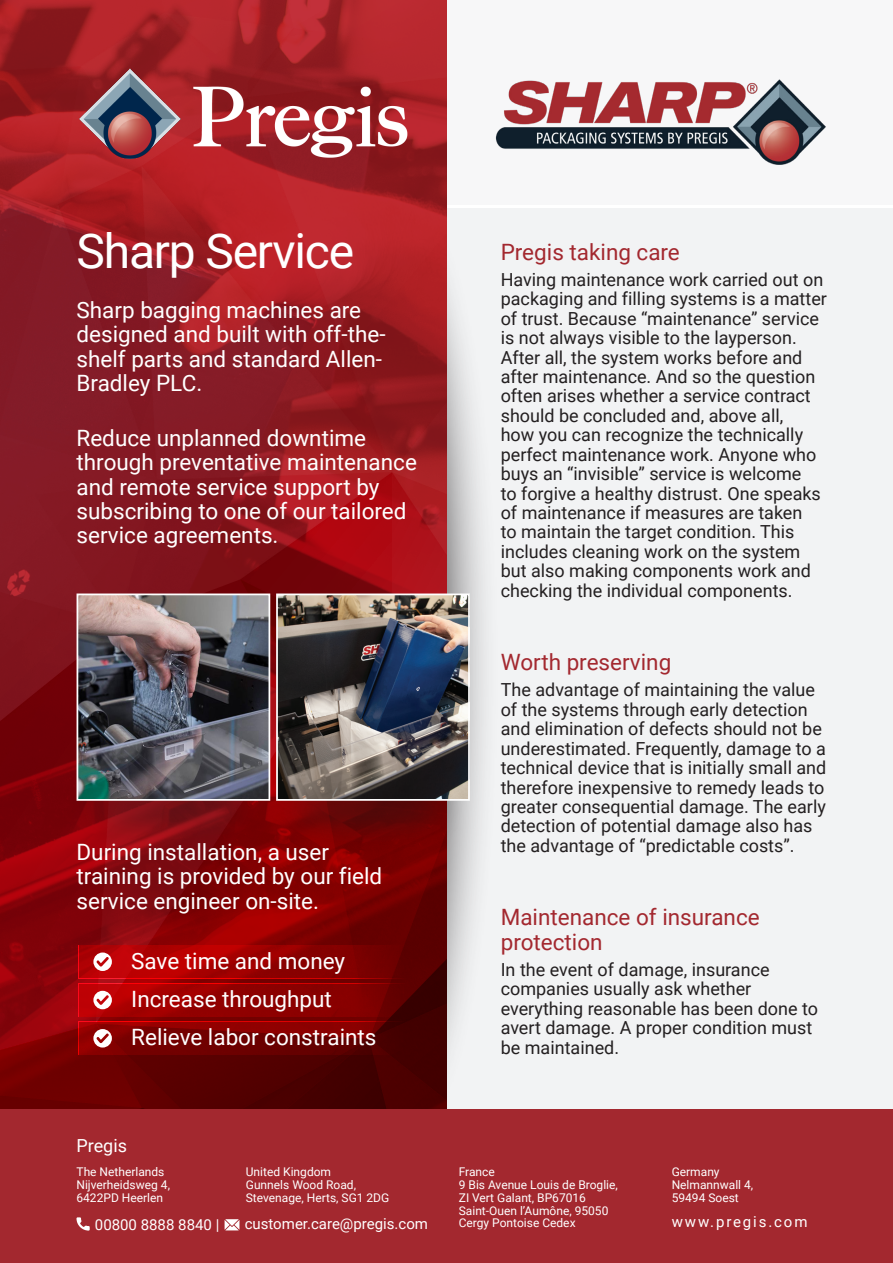
<style>
.page{position:relative;width:893px;height:1263px;background:#fff}
.page>*{position:absolute;margin:0;border:0;box-sizing:border-box;transform-origin:0 0}
.t1{font:48px "Roboto";letter-spacing:-.025em;color:#fff}
.H4_black{font:22.5px/24.3px "Roboto";color:#fff}
.H4_black-2{font:22.5px/24.3px "Roboto";color:#a3282f}
.H4_black-3{font:18px/19.4px "Roboto";color:#231f20}
.t2{font:18px "Roboto";color:#fff}
.t3{font:15px "Roboto";color:#fff}
.t4{font:15px "Roboto";letter-spacing:.125em;color:#fff}
.t5{font:12px/12.8px "Roboto";color:#fff}
</style>
<div class="page">
<div style="left:0;top:0;width:893px;height:205px;background:#f7f7f8"></div>
<div style="left:0;top:208px;width:893px;height:902px;background:#f2f3f4"></div>
<div style="left:265px;top:199px;width:235px;height:941px;background:#231f20;opacity:.75"></div>
<img style="left:0;top:0;width:446px;height:1110px">
<img style="left:495px;top:79px;width:331px;height:86px">
<div style="left:67px;top:766px;width:198px;height:87px;background:#231f20;opacity:.35"></div>
<div style="left:268px;top:766px;width:197px;height:87px;background:#231f20;opacity:.35"></div>
<img style="left:80px;top:596px;width:187px;height:202px">
<div style="left:77px;top:593px;width:193px;height:208px;border:2px solid #fff"></div>
<img style="left:279px;top:596px;width:188px;height:202px">
<div style="left:276px;top:593px;width:194px;height:208px;border:2px solid #fff"></div>
<img style="left:79px;top:945px;width:365px;height:33px">
<img style="left:79px;top:983px;width:365px;height:33px">
<img style="left:79px;top:1022px;width:365px;height:33px">
<img style="left:75px;top:63px;width:340px;height:102px">
<div style="left:0;top:1110px;width:893px;height:153px;background:#a3282f"></div>
<svg style="left:76px;top:1217px;width:14px;height:13px"></svg>
<svg style="left:225px;top:1219px;width:14px;height:11px"></svg>
<svg style="left:93px;top:952px;width:19px;height:19px"></svg>
<svg style="left:93px;top:991px;width:19px;height:18px"></svg>
<svg style="left:93px;top:1029px;width:19px;height:18px"></svg>
<p class="t1" style="left:77px;top:217px;width:279px">Sharp Service</p>
<p class="H4_black" style="left:77px;top:297px;width:310px">Sharp bagging machines are designed and built with off-the&shy;shelf parts and standard Allen-<br>Bradley PLC.</p>
<p class="H4_black" style="left:77px;top:425px;width:342px">Reduce unplanned downtime through preventative maintenance and remote service support by subscribing to one of our tailored service agreements.</p>
<p class="H4_black" style="left:77px;top:839px;width:307px">During installation, a user training is provided by our field service engineer on-site.</p>
<p class="H4_black" style="left:131px;top:947px;width:215px">Save time and money</p>
<p class="H4_black" style="left:131px;top:986px;width:202px">Increase throughput</p>
<p class="H4_black" style="left:131px;top:1024px;width:247px">Relieve labor constraints</p>
<p class="t2" style="left:76px;top:1132px;width:52px">Pregis</p>
<p class="H4_black-2" style="left:501px;top:239px;width:181px">Pregis taking care</p>
<p class="H4_black-3" style="left:501px;top:269px;width:328px">Having maintenance work carried out on packaging and filling systems is a matter of trust. Because “maintenance” service is not always visible to the layperson.<br>After all, the system works before and after maintenance. And so the question often arises whether a service contract should be concluded and, above all,<br>how you can recognize the technically perfect maintenance work. Anyone who buys an “invisible” service is welcome<br>to forgive a healthy distrust. One speaks of maintenance if measures are taken<br>to maintain the target condition. This includes cleaning work on the system but also making components work and checking the individual components.</p>
<p class="H4_black-2" style="left:501px;top:649px;width:172px">Worth preserving</p>
<p class="H4_black-3" style="left:501px;top:680px;width:327px">The advantage of maintaining the value of the systems through early detection and elimination of defects should not be underestimated. Frequently, damage to a technical device that is initially small and therefore inexpensive to remedy leads to greater consequential damage. The early detection of potential damage also has the advantage of “predictable costs”.</p>
<p class="H4_black-2" style="left:501px;top:904px;width:260px">Maintenance of insurance protection</p>
<p class="H4_black-3" style="left:501px;top:959px;width:319px">In the event of damage, insurance companies usually ask whether everything reasonable has been done to avert damage. A proper condition must be maintained.</p>
<p class="t5" style="left:76px;top:1165px;width:90px">The Netherlands</p>
<p class="t5" style="left:76px;top:1178px;width:95px">Nijverheidsweg 4,<br>6422PD Heerlen</p>
<p class="t3" style="left:95px;top:1214px;width:126px">00800 8888 8840 |</p>
<p class="t3" style="left:245px;top:1213px;width:185px">customer.care@pregis.com</p>
<p class="t4" style="left:672px;top:1211px;width:137px">www.pregis.com</p>
<p class="t5" style="left:246px;top:1165px;width:87px">United Kingdom</p>
<p class="t5" style="left:246px;top:1178px;width:112px">Gunnels Wood Road,</p>
<p class="t5" style="left:246px;top:1191px;width:145px">Stevenage, Herts, SG1 2DG</p>
<p class="t5" style="left:672px;top:1165px;width:49px">Germany</p>
<p class="t5" style="left:672px;top:1178px;width:83px">Nelmannwall 4,</p>
<p class="t5" style="left:672px;top:1191px;width:69px">59494 Soest</p>
<p class="t5" style="left:459px;top:1165px;width:38px">France</p>
<p class="t5" style="left:459px;top:1178px;width:161px">9 Bis Avenue Louis de Broglie,<br>ZI Vert Galant, BP67016</p>
<p class="t5" style="left:459px;top:1203px;width:151px">Saint-Ouen l’Aumône, 95050<br>Cergy Pontoise Cedex</p>
</div>
